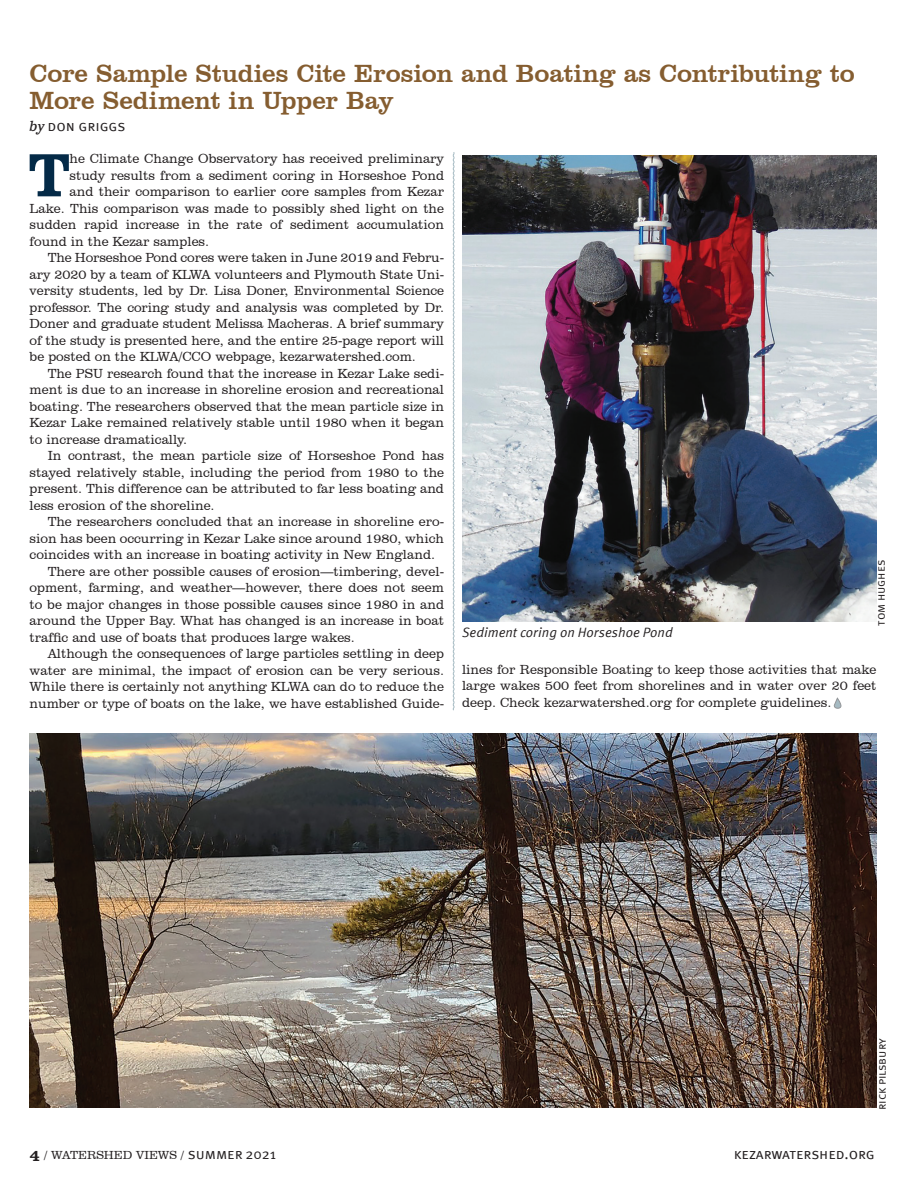
<style>
.page{position:relative;width:916px;height:1190px;background:#fff}
.page>*{position:absolute;margin:0;border:0;box-sizing:border-box;transform-origin:0 0}
.t1{font:800 62.7px "Clarendon BT";color:#042a47}
.t2{font:25.5px/27px "Clarendon BT";letter-spacing:-.01em;color:#855d30}
.t3{font:15px "Meta Sc Offc Norm";letter-spacing:-.005em;color:#231f20}
.t4{font:300 13.5px/16.5px "Clarendon BT";color:#231f20;text-align:justify}
.t5{font:13.5px "Meta Offc Norm Ita";color:#231f20}
.t6{font:300 12px "Clarendon BT";color:#231f20}
.t7{font:12px "Meta Sc Offc Norm";letter-spacing:-.005em;color:#231f20}
.s1{font-family:"Clarendon Text Pro";font-style:italic;font-size:13.5px}
.s2{font-weight:800;font-size:16.5px}
.s3{font-family:"Meta Sc Offc Norm";font-weight:400;font-size:15px}
.s4{font-family:"Meta Sc Offc Norm";font-weight:400;font-size:14.7px}
</style>
<div class="page">
<svg style="left:452px;top:152px;width:2px;height:559px"></svg>
<svg style="left:833px;top:698px;width:8px;height:11px"></svg>
<img style="left:462px;top:156px;width:414px;height:465px">
<img style="left:30px;top:734px;width:846px;height:373px">
<h2 class="t2" style="left:30px;top:60px;width:826px">Core Sample Studies Cite Erosion and Boating as Contributing to<br>More Sediment in Upper Bay</h2>
<p class="t3" style="left:30px;top:117px;width:97px"><span class="s1">by</span> don griggs</p>
<h1 class="t1" style="left:28px;top:136px;width:43px">T</h1>
<p class="t4" style="left:69px;top:150px;width:376px">he Climate Change Observatory has received preliminary</p>
<p class="t4" style="left:69px;top:167px;width:376px">study results from a sediment coring in Horseshoe Pond</p>
<p class="t4" style="left:69px;top:183px;width:376px">and their comparison to earlier core samples from Kezar</p>
<p class="t4" style="left:30px;top:200px;width:416px">Lake. This comparison was made to possibly shed light on the</p>
<p class="t4" style="left:30px;top:216px;width:416px">sudden rapid increase in the rate of sediment accumulation</p>
<p class="t4" style="left:30px;top:233px;width:181px">found in the Kezar samples.</p>
<p class="t4" style="left:48px;top:249px;width:397px">The Horseshoe Pond cores were taken in June 2019 and Febru-</p>
<p class="t4" style="left:30px;top:266px;width:415px">ary 2020 by a team of KLWA volunteers and Plymouth State Uni-</p>
<p class="t4" style="left:30px;top:282px;width:416px">versity students, led by Dr. Lisa Doner, Environmental Science</p>
<p class="t4" style="left:30px;top:299px;width:415px">professor. The coring study and analysis was completed by Dr.</p>
<p class="t4" style="left:30px;top:315px;width:415px">Doner and graduate student Melissa Macheras. A brief summary</p>
<p class="t4" style="left:30px;top:332px;width:416px">of the study is presented here, and the entire 25-page report will</p>
<p class="t4" style="left:30px;top:348px;width:387px">be posted on the KLWA/CCO webpage, kezarwatershed.com.</p>
<p class="t4" style="left:48px;top:365px;width:397px">The PSU research found that the increase in Kezar Lake sedi-</p>
<p class="t4" style="left:30px;top:381px;width:415px">ment is due to an increase in shoreline erosion and recreational</p>
<p class="t4" style="left:30px;top:398px;width:416px">boating. The researchers observed that the mean particle size in</p>
<p class="t4" style="left:30px;top:414px;width:416px">Kezar Lake remained relatively stable until 1980 when it began</p>
<p class="t4" style="left:30px;top:431px;width:159px">to increase dramatically.</p>
<p class="t4" style="left:48px;top:447px;width:398px">In contrast, the mean particle size of Horseshoe Pond has</p>
<p class="t4" style="left:30px;top:464px;width:416px">stayed relatively stable, including the period from 1980 to the</p>
<p class="t4" style="left:30px;top:480px;width:415px">present. This difference can be attributed to far less boating and</p>
<p class="t4" style="left:30px;top:497px;width:186px">less erosion of the shoreline.</p>
<p class="t4" style="left:48px;top:513px;width:397px">The researchers concluded that an increase in shoreline ero-</p>
<p class="t4" style="left:30px;top:530px;width:416px">sion has been occurring in Kezar Lake since around 1980, which</p>
<p class="t4" style="left:30px;top:546px;width:407px">coincides with an increase in boating activity in New England.</p>
<p class="t4" style="left:48px;top:563px;width:397px">There are other possible causes of erosion—timbering, devel-</p>
<p class="t4" style="left:30px;top:579px;width:415px">opment, farming, and weather—however, there does not seem</p>
<p class="t4" style="left:30px;top:596px;width:416px">to be major changes in those possible causes since 1980 in and</p>
<p class="t4" style="left:30px;top:612px;width:416px">around the Upper Bay. What has changed is an increase in boat</p>
<p class="t4" style="left:30px;top:629px;width:326px">traffic and use of boats that produces large wakes.</p>
<p class="t4" style="left:48px;top:645px;width:398px">Although the consequences of large particles settling in deep</p>
<p class="t4" style="left:30px;top:662px;width:415px">water are minimal, the impact of erosion can be very serious.</p>
<p class="t4" style="left:30px;top:678px;width:415px">While there is certainly not anything KLWA can do to reduce the</p>
<p class="t4" style="left:30px;top:695px;width:415px">number or type of boats on the lake, we have established Guide-</p>
<p class="t7" style="left:873px;top:626px;width:67px;rotate:-90deg">tom hughes</p>
<p class="t5" style="left:462px;top:625px;width:212px">Sediment coring on Horseshoe Pond</p>
<p class="t4" style="left:462px;top:661px;width:416px">lines for Responsible Boating to keep those activities that make large wakes 500 feet from shorelines and in water over 20 feet deep. Check kezarwatershed.org for complete guidelines.</p>
<p class="t7" style="left:874px;top:1110px;width:73px;rotate:-90deg">rick pilsbury</p>
<p class="t6" style="left:30px;top:1148px;width:248px"><span class="s2">4</span> / WATERSHED VIEWS / <span class="s3">summer</span> <span class="s4">2021</span></p>
<p class="t3" style="left:733px;top:1145px;width:143px">kezarwatershed.org</p>
</div>
